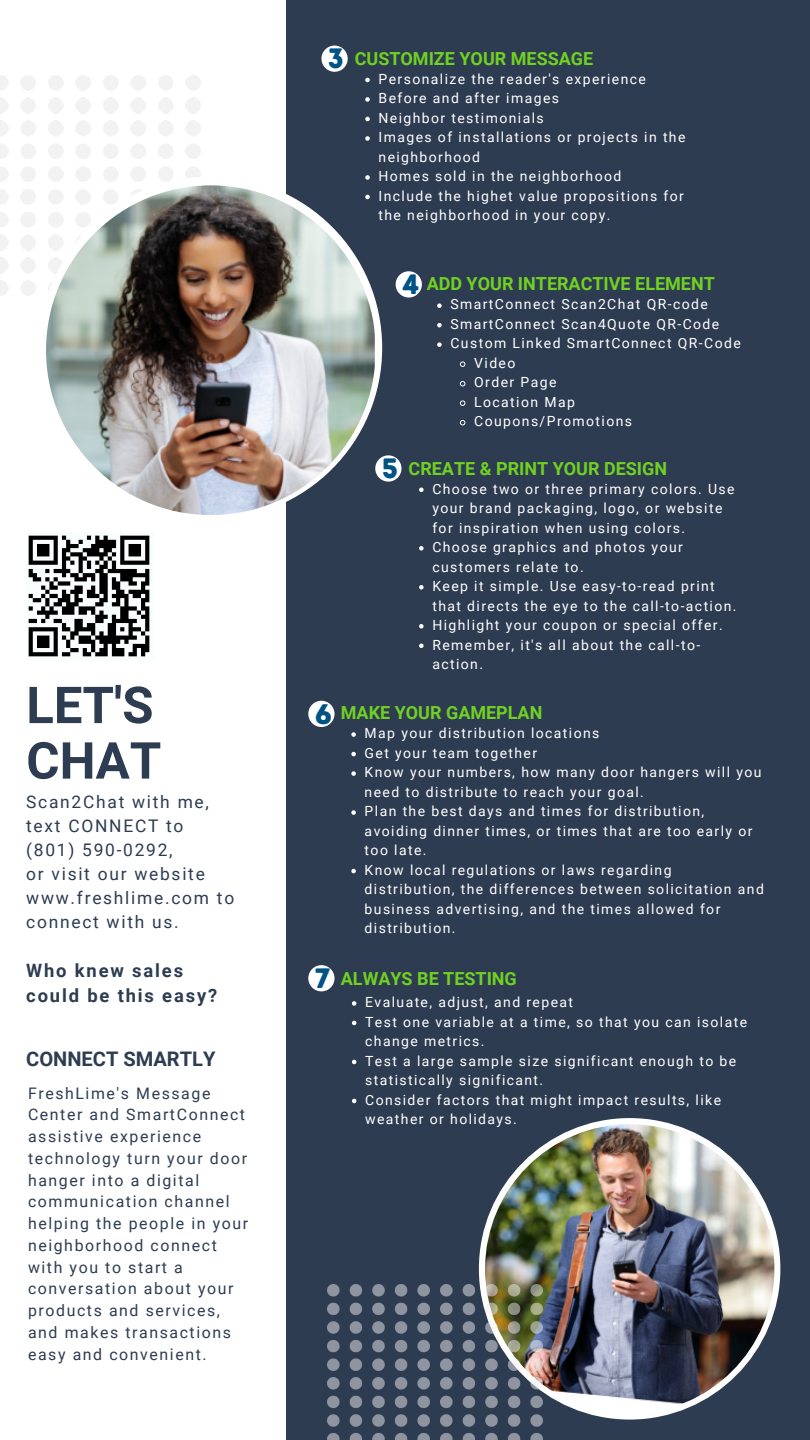
<style>
.page{position:relative;width:810px;height:1440px;background:#2d3c51}
.page>*{position:absolute;margin:0;border:0;box-sizing:border-box;transform-origin:0 0}
.t1{font:700 50.9px/55.5px "Roboto";color:#2d3c51}
.t2{font:28px "Intro Rust Base";color:#005384}
.t3{font:700 20.1px "Roboto";color:#2d3c51}
.t4{font:700 18.4px/25.5px "Roboto";letter-spacing:.1em;color:#2d3c51}
.t5{font:700 18px "Roboto";color:#71d123}
.t6{font:17.4px/24px "Roboto";letter-spacing:.1em;color:#2d3c51}
.t7{font:15.9px/21.8px "Roboto";letter-spacing:.1em;color:#2d3c51}
.t8{font:14px/19.5px "Roboto";letter-spacing:.1em;color:#fff}
</style>
<div class="page">
<div style="left:0;top:0;width:286px;height:1440px;background:#fff"></div>
<div style="left:39px;top:177px;width:343px;height:342px;background:#fff;border-radius:50%"></div>
<img style="left:46px;top:185px;width:330px;height:330px;border-radius:50%">
<div style="left:479px;top:1118px;width:301px;height:302px;background:#fff;border-radius:50%"></div>
<img style="left:485px;top:1124px;width:289px;height:290px;border-radius:50%">
<img style="left:28px;top:535px;width:122px;height:122px">
<div style="left:396px;top:271px;width:26px;height:27px;background:#fff;border-radius:50%"></div>
<div style="left:375px;top:455px;width:27px;height:27px;background:#fff;border-radius:50%"></div>
<div style="left:308px;top:701px;width:27px;height:26px;background:#fff;border-radius:50%"></div>
<div style="left:308px;top:965px;width:27px;height:26px;background:#fff;border-radius:50%"></div>
<div style="left:321px;top:46px;width:27px;height:26px;background:#fff;border-radius:50%"></div>
<img style="left:328px;top:1284px;width:214px;height:156px">
<svg style="left:437px;top:303px;width:5px;height:5px"></svg>
<svg style="left:437px;top:323px;width:5px;height:4px"></svg>
<svg style="left:437px;top:342px;width:5px;height:5px"></svg>
<svg style="left:460px;top:361px;width:6px;height:6px"></svg>
<svg style="left:460px;top:381px;width:6px;height:6px"></svg>
<svg style="left:460px;top:400px;width:6px;height:6px"></svg>
<svg style="left:460px;top:420px;width:6px;height:6px"></svg>
<svg style="left:419px;top:488px;width:5px;height:4px"></svg>
<svg style="left:419px;top:546px;width:5px;height:5px"></svg>
<svg style="left:419px;top:585px;width:5px;height:5px"></svg>
<svg style="left:419px;top:624px;width:5px;height:5px"></svg>
<svg style="left:419px;top:644px;width:5px;height:4px"></svg>
<svg style="left:351px;top:732px;width:5px;height:5px"></svg>
<svg style="left:351px;top:752px;width:5px;height:4px"></svg>
<svg style="left:351px;top:771px;width:5px;height:5px"></svg>
<svg style="left:351px;top:810px;width:5px;height:5px"></svg>
<svg style="left:351px;top:869px;width:5px;height:4px"></svg>
<svg style="left:352px;top:1001px;width:4px;height:5px"></svg>
<svg style="left:352px;top:1021px;width:4px;height:4px"></svg>
<svg style="left:352px;top:1060px;width:4px;height:4px"></svg>
<svg style="left:352px;top:1099px;width:4px;height:4px"></svg>
<svg style="left:365px;top:78px;width:5px;height:4px"></svg>
<svg style="left:365px;top:97px;width:5px;height:5px"></svg>
<svg style="left:365px;top:117px;width:5px;height:4px"></svg>
<svg style="left:365px;top:136px;width:5px;height:5px"></svg>
<svg style="left:365px;top:175px;width:5px;height:5px"></svg>
<svg style="left:365px;top:195px;width:5px;height:4px"></svg>
<p class="t1" style="left:26px;top:678px;width:137px">LET'S<br>CHAT</p>
<p class="t6" style="left:26px;top:790px;width:184px">Scan2Chat with me, text CONNECT to</p>
<p class="t6" style="left:26px;top:838px;width:148px">(801) 590-0292,</p>
<p class="t6" style="left:26px;top:862px;width:210px">or visit our website www.freshlime.com to connect with us.</p>
<p class="t4" style="left:26px;top:958px;width:192px">Who knew sales could be this easy?</p>
<p class="t3" style="left:26px;top:1048px;width:191px">CONNECT SMARTLY</p>
<p class="t7" style="left:28px;top:1082px;width:222px">FreshLime's Message<br>Center and SmartConnect assistive experience technology turn your door hanger into a digital communication channel helping the people in your neighborhood connect with you to start a conversation about your products and services, and makes transactions easy and convenient.</p>
<p class="t2" style="left:328px;top:42px;width:18px">3</p>
<p class="t5" style="left:355px;top:48px;width:240px">CUSTOMIZE YOUR MESSAGE</p>
<p class="t8" style="left:379px;top:69px;width:269px">Personalize the reader's experience</p>
<p class="t8" style="left:379px;top:89px;width:182px">Before and after images</p>
<p class="t8" style="left:379px;top:108px;width:167px">Neighbor testimonials</p>
<p class="t8" style="left:379px;top:128px;width:308px">Images of installations or projects in the neighborhood</p>
<p class="t8" style="left:379px;top:167px;width:244px">Homes sold in the neighborhood</p>
<p class="t8" style="left:379px;top:186px;width:307px">Include the highet value propositions for the neighborhood in your copy.</p>
<p class="t2" style="left:315px;top:697px;width:19px">6</p>
<p class="t2" style="left:315px;top:961px;width:17px">7</p>
<p class="t2" style="left:402px;top:267px;width:19px">4</p>
<p class="t5" style="left:427px;top:274px;width:290px">ADD YOUR INTERACTIVE ELEMENT</p>
<p class="t8" style="left:450px;top:295px;width:259px">SmartConnect Scan2Chat QR-code</p>
<p class="t8" style="left:450px;top:314px;width:270px">SmartConnect Scan4Quote QR-Code</p>
<p class="t8" style="left:450px;top:334px;width:292px">Custom Linked SmartConnect QR-Code</p>
<p class="t8" style="left:474px;top:353px;width:43px">Video</p>
<p class="t8" style="left:474px;top:373px;width:84px">Order Page</p>
<p class="t8" style="left:474px;top:392px;width:102px">Location Map</p>
<p class="t8" style="left:474px;top:412px;width:159px">Coupons/Promotions</p>
<p class="t5" style="left:409px;top:458px;width:260px">CREATE &amp; PRINT YOUR DESIGN</p>
<p class="t8" style="left:432px;top:479px;width:304px">Choose two or three primary colors. Use your brand packaging, logo, or website for inspiration when using colors.</p>
<p class="t8" style="left:432px;top:538px;width:252px">Choose graphics and photos your customers relate to.</p>
<p class="t8" style="left:432px;top:577px;width:306px">Keep it simple. Use easy-to-read print that directs the eye to the call-to-action.</p>
<p class="t8" style="left:432px;top:616px;width:292px">Highlight your coupon or special offer.</p>
<p class="t8" style="left:432px;top:635px;width:269px">Remember, it's all about the call-to&shy;action.</p>
<p class="t5" style="left:341px;top:702px;width:203px">MAKE YOUR GAMEPLAN</p>
<p class="t8" style="left:365px;top:724px;width:236px">Map your distribution locations</p>
<p class="t8" style="left:365px;top:743px;width:174px">Get your team together</p>
<p class="t8" style="left:365px;top:763px;width:398px">Know your numbers, how many door hangers will you need to distribute to reach your goal.</p>
<p class="t8" style="left:365px;top:802px;width:389px">Plan the best days and times for distribution, avoiding dinner times, or times that are too early or too late.</p>
<p class="t8" style="left:365px;top:860px;width:401px">Know local regulations or laws regarding distribution, the differences between solicitation and business advertising, and the times allowed for distribution.</p>
<p class="t5" style="left:341px;top:968px;width:178px">ALWAYS BE TESTING</p>
<p class="t8" style="left:365px;top:993px;width:209px">Evaluate, adjust, and repeat</p>
<p class="t8" style="left:365px;top:1012px;width:383px">Test one variable at a time, so that you can isolate change metrics.</p>
<p class="t8" style="left:365px;top:1051px;width:373px">Test a large sample size significant enough to be statistically significant.</p>
<p class="t8" style="left:365px;top:1090px;width:357px">Consider factors that might impact results, like weather or holidays.</p>
<p class="t2" style="left:382px;top:452px;width:18px">5</p>
</div>
